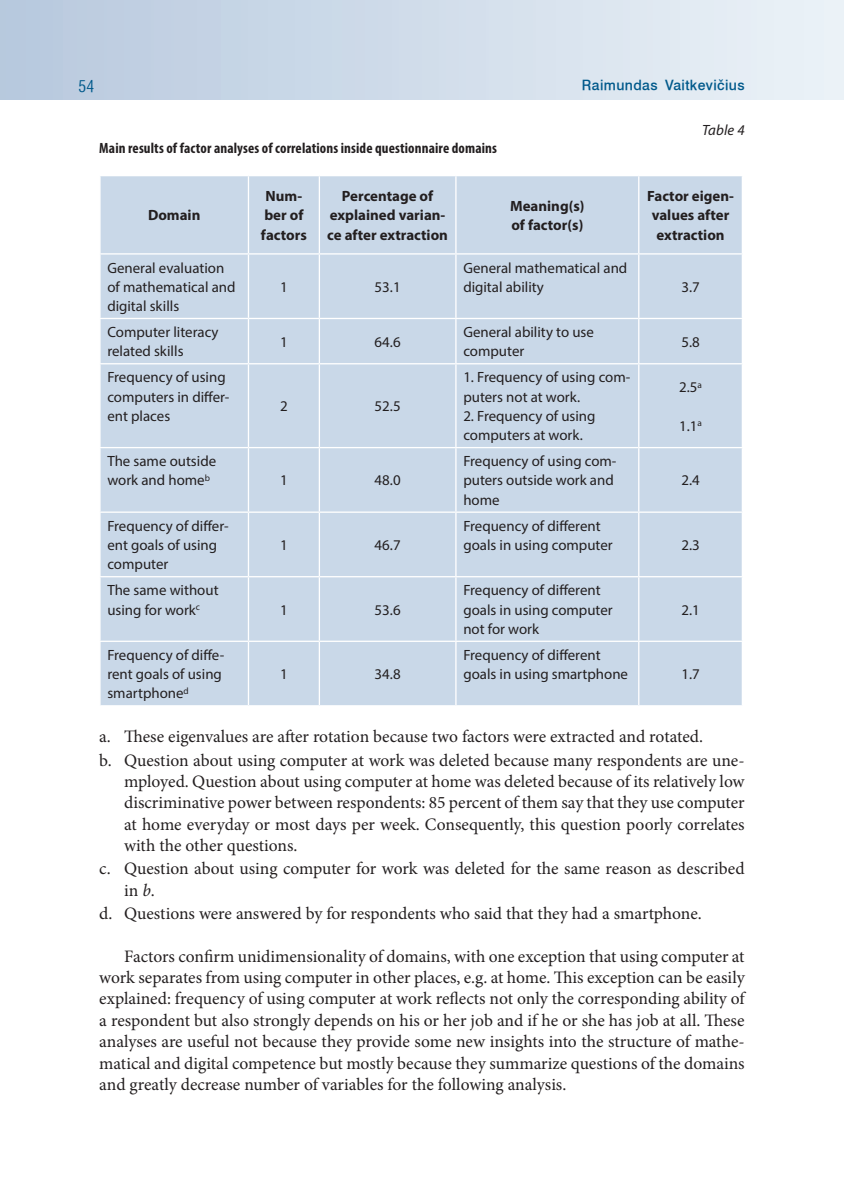
<style>
.page{position:relative;width:844px;height:1191px;background:#fff}
.page>*{position:absolute;margin:0;border:0;box-sizing:border-box;transform-origin:0 0}
.t1{font:17.5px/21.3px "Minion Pro";letter-spacing:-.005em;color:#231f20}
.t2{font:condensed 15.75px "Helvetica LT";color:#00598b}
.t3{font:14.88px/19.2px "Myriad Pro";color:#231f20}
.t4{font:700 14.88px/19.2px "Myriad Pro";color:#231f20;text-align:center}
.t5{font:700 condensed 14.88px "Myriad Pro";letter-spacing:.01em;color:#231f20}
.t6{font:italic 14.88px "Myriad Pro";letter-spacing:.01em;color:#231f20}
.t7{font:500 14px "Helvetica LT";letter-spacing:.03em;color:#00598b}
.s1{font-style:italic}
</style>
<div class="page">
<div style="left:0;top:0;width:843px;height:100px;background:linear-gradient(to right,#b7c8de,#ebf2f7)"></div>
<div style="left:101px;top:176px;width:640px;height:529px;background:#c9d8e8"></div>
<hr style="left:248px;top:176px;width:1px;height:77px;background:#fff">
<hr style="left:318px;top:176px;width:2px;height:77px;background:#fff">
<hr style="left:455px;top:176px;width:1px;height:77px;background:#fff">
<hr style="left:638px;top:176px;width:1px;height:77px;background:#fff">
<hr style="left:99px;top:253px;width:149px;height:1px;background:#fff">
<hr style="left:248px;top:253px;width:71px;height:1px;background:#fff">
<hr style="left:248px;top:254px;width:1px;height:64px;background:#fff">
<hr style="left:319px;top:253px;width:137px;height:1px;background:#fff">
<hr style="left:318px;top:254px;width:2px;height:64px;background:#fff">
<hr style="left:456px;top:253px;width:182px;height:1px;background:#fff">
<hr style="left:455px;top:254px;width:1px;height:64px;background:#fff">
<hr style="left:638px;top:253px;width:104px;height:1px;background:#fff">
<hr style="left:638px;top:254px;width:1px;height:64px;background:#fff">
<hr style="left:99px;top:318px;width:149px;height:1px;background:#fff">
<hr style="left:248px;top:318px;width:71px;height:1px;background:#fff">
<hr style="left:248px;top:319px;width:1px;height:44px;background:#fff">
<hr style="left:319px;top:318px;width:137px;height:1px;background:#fff">
<hr style="left:318px;top:319px;width:2px;height:44px;background:#fff">
<hr style="left:456px;top:318px;width:182px;height:1px;background:#fff">
<hr style="left:455px;top:319px;width:1px;height:44px;background:#fff">
<hr style="left:638px;top:318px;width:104px;height:1px;background:#fff">
<hr style="left:638px;top:319px;width:1px;height:44px;background:#fff">
<hr style="left:99px;top:363px;width:149px;height:1px;background:#fff">
<hr style="left:248px;top:363px;width:71px;height:1px;background:#fff">
<hr style="left:248px;top:364px;width:1px;height:83px;background:#fff">
<hr style="left:319px;top:363px;width:137px;height:1px;background:#fff">
<hr style="left:318px;top:364px;width:2px;height:83px;background:#fff">
<hr style="left:456px;top:363px;width:182px;height:1px;background:#fff">
<hr style="left:455px;top:364px;width:1px;height:83px;background:#fff">
<hr style="left:638px;top:363px;width:104px;height:1px;background:#fff">
<hr style="left:638px;top:364px;width:1px;height:83px;background:#fff">
<hr style="left:99px;top:447px;width:149px;height:1px;background:#fff">
<hr style="left:248px;top:447px;width:71px;height:1px;background:#fff">
<hr style="left:248px;top:448px;width:1px;height:63px;background:#fff">
<hr style="left:319px;top:447px;width:137px;height:1px;background:#fff">
<hr style="left:318px;top:448px;width:2px;height:63px;background:#fff">
<hr style="left:456px;top:447px;width:182px;height:1px;background:#fff">
<hr style="left:455px;top:448px;width:1px;height:63px;background:#fff">
<hr style="left:638px;top:447px;width:104px;height:1px;background:#fff">
<hr style="left:638px;top:448px;width:1px;height:63px;background:#fff">
<hr style="left:99px;top:511px;width:149px;height:2px;background:#fff">
<hr style="left:248px;top:511px;width:71px;height:2px;background:#fff">
<hr style="left:248px;top:513px;width:1px;height:63px;background:#fff">
<hr style="left:319px;top:511px;width:137px;height:2px;background:#fff">
<hr style="left:318px;top:513px;width:2px;height:63px;background:#fff">
<hr style="left:456px;top:511px;width:182px;height:2px;background:#fff">
<hr style="left:455px;top:513px;width:1px;height:63px;background:#fff">
<hr style="left:638px;top:511px;width:104px;height:2px;background:#fff">
<hr style="left:638px;top:513px;width:1px;height:63px;background:#fff">
<hr style="left:99px;top:576px;width:149px;height:1px;background:#fff">
<hr style="left:248px;top:576px;width:71px;height:1px;background:#fff">
<hr style="left:248px;top:577px;width:1px;height:63px;background:#fff">
<hr style="left:319px;top:576px;width:137px;height:1px;background:#fff">
<hr style="left:318px;top:577px;width:2px;height:63px;background:#fff">
<hr style="left:456px;top:576px;width:182px;height:1px;background:#fff">
<hr style="left:455px;top:577px;width:1px;height:63px;background:#fff">
<hr style="left:638px;top:576px;width:104px;height:1px;background:#fff">
<hr style="left:638px;top:577px;width:1px;height:63px;background:#fff">
<hr style="left:99px;top:640px;width:149px;height:2px;background:#fff">
<hr style="left:248px;top:640px;width:71px;height:2px;background:#fff">
<hr style="left:248px;top:642px;width:1px;height:63px;background:#fff">
<hr style="left:319px;top:640px;width:137px;height:2px;background:#fff">
<hr style="left:318px;top:642px;width:2px;height:63px;background:#fff">
<hr style="left:456px;top:640px;width:182px;height:2px;background:#fff">
<hr style="left:455px;top:642px;width:1px;height:63px;background:#fff">
<hr style="left:638px;top:640px;width:104px;height:2px;background:#fff">
<hr style="left:638px;top:642px;width:1px;height:63px;background:#fff">
<p class="t2" style="left:79px;top:76px;width:17px">54</p>
<p class="t7" style="left:581px;top:75px;width:164px">Raimundas Vaitkevičius</p>
<p class="t6" style="left:702px;top:121px;width:44px">Table 4</p>
<p class="t5" style="left:99px;top:139px;width:399px">Main results of factor analyses of correlations inside questionnaire domains</p>
<p class="t4" style="left:148px;top:205px;width:54px">Domain</p>
<p class="t3" style="left:107px;top:258px;width:130px">General evaluation of mathematical and digital skills</p>
<p class="t4" style="left:261px;top:186px;width:47px">Num&shy;ber of factors</p>
<p class="t4" style="left:327px;top:186px;width:122px">Percentage of explained varian&shy;ce after extraction</p>
<p class="t4" style="left:510px;top:196px;width:76px;text-align:left">Meaning(s) of factor(s)</p>
<p class="t4" style="left:647px;top:186px;width:88px">Factor eigen&shy;values after extraction</p>
<p class="t3" style="left:280px;top:277px;width:9px">1</p>
<p class="t3" style="left:374px;top:277px;width:27px">53.1</p>
<p class="t3" style="left:463px;top:258px;width:165px">General mathematical and digital ability</p>
<p class="t3" style="left:681px;top:277px;width:20px">3.7</p>
<p class="t3" style="left:107px;top:322px;width:113px">Computer literacy related skills</p>
<p class="t3" style="left:280px;top:332px;width:9px">1</p>
<p class="t3" style="left:374px;top:332px;width:27px">64.6</p>
<p class="t3" style="left:463px;top:322px;width:132px">General ability to use computer</p>
<p class="t3" style="left:681px;top:332px;width:20px">5.8</p>
<p class="t3" style="left:107px;top:367px;width:124px">Frequency of using computers in differ&shy;ent places</p>
<p class="t3" style="left:463px;top:367px;width:168px">1. Frequency of using com&shy;puters not at work.</p>
<p class="t3" style="left:463px;top:406px;width:134px">2. Frequency of using computers at work.</p>
<p class="t3" style="left:679px;top:377px;width:24px">2.5<sup>a</sup></p>
<p class="t3" style="left:679px;top:416px;width:24px">1.1<sup>a</sup></p>
<p class="t3" style="left:280px;top:396px;width:9px">2</p>
<p class="t3" style="left:374px;top:396px;width:27px">52.5</p>
<p class="t3" style="left:107px;top:451px;width:110px">The same outside work and home<sup>b</sup></p>
<p class="t3" style="left:107px;top:516px;width:123px">Frequency of differ&shy;ent goals of using computer</p>
<p class="t3" style="left:107px;top:580px;width:113px">The same without using for work<sup>c</sup></p>
<p class="t3" style="left:107px;top:645px;width:118px">Frequency of diffe&shy;rent goals of using smartphone<sup>d</sup></p>
<p class="t3" style="left:280px;top:470px;width:9px">1</p>
<p class="t3" style="left:374px;top:470px;width:27px">48.0</p>
<p class="t3" style="left:280px;top:535px;width:9px">1</p>
<p class="t3" style="left:374px;top:535px;width:27px">46.7</p>
<p class="t3" style="left:280px;top:600px;width:9px">1</p>
<p class="t3" style="left:374px;top:600px;width:27px">53.6</p>
<p class="t3" style="left:280px;top:664px;width:9px">1</p>
<p class="t3" style="left:374px;top:664px;width:27px">34.8</p>
<p class="t3" style="left:463px;top:451px;width:155px">Frequency of using com&shy;puters outside work and home</p>
<p class="t3" style="left:463px;top:516px;width:151px">Frequency of different goals in using computer</p>
<p class="t3" style="left:463px;top:580px;width:151px">Frequency of different goals in using computer not for work</p>
<p class="t3" style="left:463px;top:645px;width:166px">Frequency of different goals in using smartphone</p>
<p class="t3" style="left:681px;top:470px;width:20px">2.4</p>
<p class="t3" style="left:681px;top:535px;width:20px">2.3</p>
<p class="t3" style="left:681px;top:600px;width:20px">2.1</p>
<p class="t3" style="left:681px;top:664px;width:20px">1.7</p>
<p class="t1" style="left:99px;top:725px;width:646px;line-height:23.3px">a. These eigenvalues are after rotation because two factors were extracted and rotated.<br>b. Question about using computer at work was deleted because many respondents are une-</p>
<p class="t1" style="left:124px;top:770px;width:622px;text-align:justify">mployed. Question about using computer at home was deleted because of its relatively low discriminative power between respondents: 85 percent of them say that they use computer at home everyday or most days per week. Consequently, this question poorly correlates with the other questions.</p>
<p class="t1" style="left:124px;top:858px;width:622px;text-indent:-25px">c. Question about using computer for work was deleted for the same reason as described in <span class="s1">b</span>.</p>
<p class="t1" style="left:99px;top:902px;width:604px">d. Questions were answered by for respondents who said that they had a smartphone.</p>
<p class="t1" style="left:99px;top:945px;width:646px;text-align:justify;text-indent:25px">Factors confirm unidimensionality of domains, with one exception that using computer at work separates from using computer in other places, e.g. at home. This exception can be easily explained: frequency of using computer at work reflects not only the corresponding ability of a respondent but also strongly depends on his or her job and if he or she has job at all. These analyses are useful not because they provide some new insights into the structure of mathe&shy;matical and digital competence but mostly because they summarize questions of the domains and greatly decrease number of variables for the following analysis.</p>
</div>
